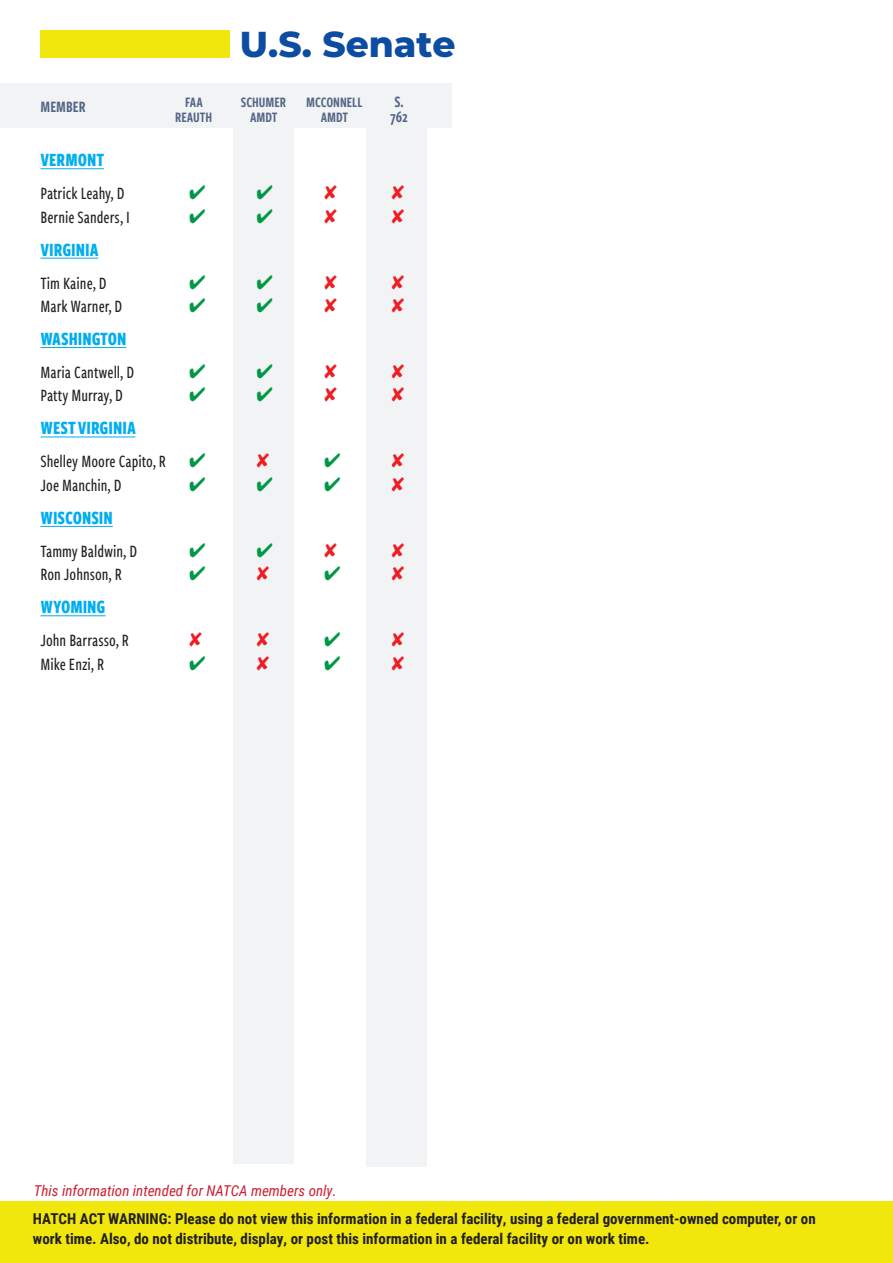
<style>
.page{position:relative;width:893px;height:1263px;background:#fff}
.page>*{position:absolute;margin:0;border:0;box-sizing:border-box;transform-origin:0 0}
.t1{font:800 36px "Montserrat";color:#0d4da1}
.t2{font:700 19.5px "Freight Sans Cmp Pro";color:#00aeef}
.t3{font:500 18px "Freight Sans Cmp Pro";color:#231f20}
.t4{font:16.5px "Freight Sans Cmp Pro Semi";color:#546687}
.t5{font:700 15px/19.5px "Roboto Condensed";color:#231f20}
.t6{font:italic 15px "Roboto Condensed";color:#cd1f31}
.t7{font:15px "Freight Sans Cmp Pro Semi";color:#546687}
.s1{color:#009847}
</style>
<div class="page">
<div style="left:0;top:1202px;width:893px;height:61px;background:#f1e70d"></div>
<div style="left:40px;top:30px;width:190px;height:27px;background:#f1e70d"></div>
<div style="left:366px;top:127px;width:61px;height:1039px;background:#f2f3f4"></div>
<div style="left:233px;top:124px;width:60px;height:1040px;background:#f2f3f4"></div>
<div style="left:0;top:83px;width:451px;height:44px;background:#f2f3f4"></div>
<hr style="left:40px;top:168px;width:64px;height:1px;background:#00aeef">
<hr style="left:40px;top:258px;width:58px;height:1px;background:#00aeef">
<hr style="left:40px;top:347px;width:86px;height:1px;background:#00aeef">
<hr style="left:40px;top:437px;width:95px;height:1px;background:#00aeef">
<hr style="left:40px;top:526px;width:73px;height:1px;background:#00aeef">
<hr style="left:40px;top:615px;width:66px;height:1px;background:#00aeef">
<p class="t4" style="left:40px;top:95px;width:47px">MEMBER</p>
<p class="t7" style="left:185px;top:91px;width:19px">FAA</p>
<p class="t7" style="left:175px;top:106px;width:39px">REAUTH</p>
<p class="t2" style="left:40px;top:146px;width:65px">VERMONT</p>
<p class="t3" style="left:40px;top:181px;width:86px">Patrick Leahy, D</p>
<p class="t3" style="left:40px;top:205px;width:91px">Bernie Sanders, I</p>
<p class="t2" style="left:40px;top:236px;width:60px">VIRGINIA</p>
<p class="t3" style="left:40px;top:271px;width:68px">Tim Kaine, D</p>
<p class="t3" style="left:40px;top:294px;width:83px">Mark Warner, D</p>
<p class="t2" style="left:40px;top:325px;width:87px">WASHINGTON</p>
<p class="t3" style="left:40px;top:360px;width:95px">Maria Cantwell, D</p>
<p class="t3" style="left:40px;top:383px;width:84px">Patty Murray, D</p>
<p class="t2" style="left:40px;top:415px;width:97px">WEST VIRGINIA</p>
<p class="t3" style="left:40px;top:449px;width:166px">Shelley Moore Capito, R <span class="s1">✔</span></p>
<p class="t3" style="left:40px;top:473px;width:83px">Joe Manchin, D</p>
<p class="t2" style="left:40px;top:504px;width:74px">WISCONSIN</p>
<p class="t3" style="left:40px;top:539px;width:98px">Tammy Baldwin, D</p>
<p class="t3" style="left:40px;top:562px;width:83px">Ron Johnson, R</p>
<p class="t2" style="left:40px;top:593px;width:67px">WYOMING</p>
<p class="t3" style="left:40px;top:628px;width:90px">John Barrasso, R</p>
<p class="t3" style="left:40px;top:652px;width:65px">Mike Enzi, R</p>
<p class="t1" style="left:240px;top:18px;width:217px">U.S. Senate</p>
<p class="t7" style="left:241px;top:91px;width:47px">SCHUMER</p>
<p class="t7" style="left:250px;top:106px;width:29px">AMDT</p>
<p class="t7" style="left:306px;top:91px;width:58px">MCCONNELL</p>
<p class="t7" style="left:321px;top:106px;width:29px">AMDT</p>
<p class="t4" style="left:394px;top:90px;width:11px">S.</p>
<p class="t4" style="left:390px;top:105px;width:19px">762</p>
<p class="t6" style="left:34px;top:1180px;width:304px">This information intended for NATCA members only.</p>
<p class="t5" style="left:33px;top:1208px;width:784px">HATCH ACT WARNING: Please do not view this information in a federal facility, using a federal government-owned computer, or on work time. Also, do not distribute, display, or post this information in a federal facility or on work time.</p>
</div>
